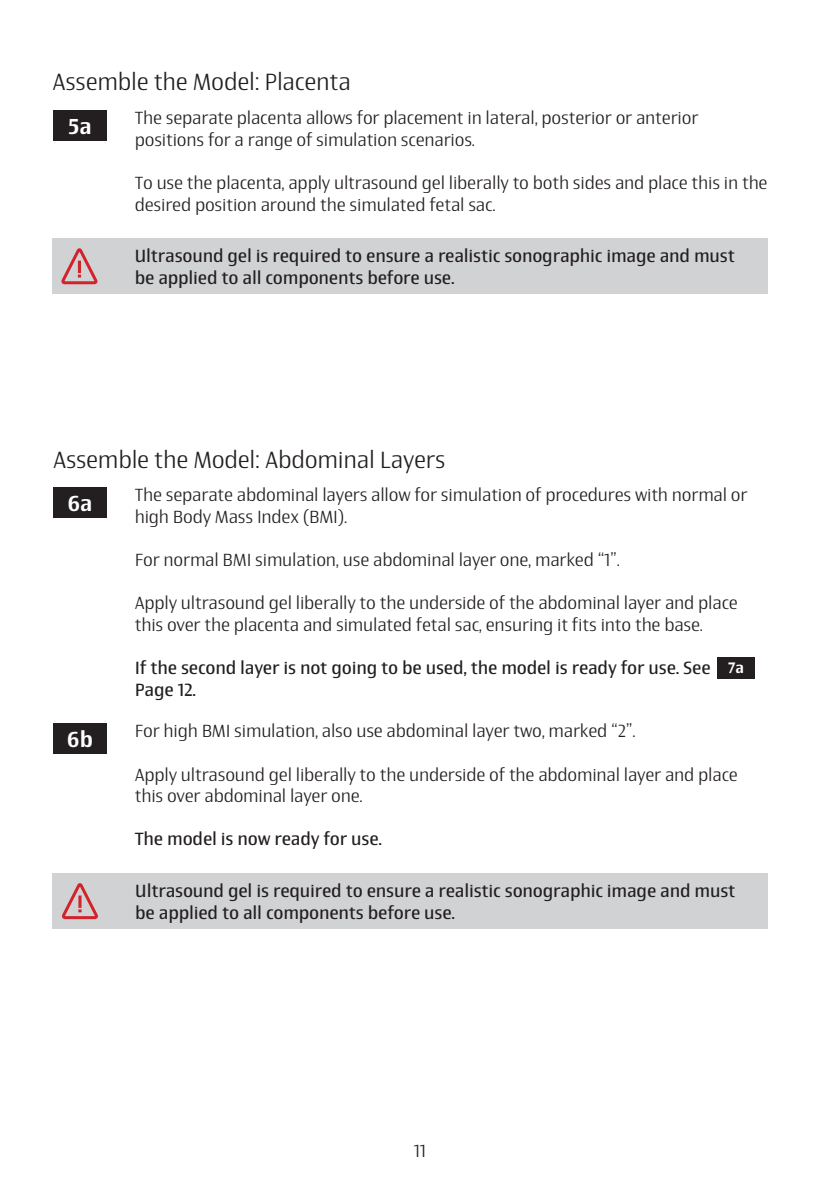
<style>
.page{position:relative;width:840px;height:1191px;background:#fff}
.page>*{position:absolute;margin:0;border:0;box-sizing:border-box;transform-origin:0 0}
.t1{font:300 24px "Newbery Sans Pro";letter-spacing:-.01em;color:#231f20}
.t2{font:500 22px "Newbery Sans Pro";color:#fff}
.t3{font:300 18px/21.6px "Newbery Sans Pro";letter-spacing:-.01em;color:#231f20}
.t4{font:18px/21.6px "Newbery Sans Pro";letter-spacing:-.01em;color:#231f20}
.t5{font:500 15.4px "Newbery Sans Pro";color:#fff}
</style>
<div class="page">
<div style="left:53px;top:110px;width:54px;height:31px;background:#231f20"></div>
<div style="left:53px;top:487px;width:54px;height:31px;background:#231f20"></div>
<div style="left:53px;top:723px;width:54px;height:31px;background:#231f20"></div>
<div style="left:716px;top:657px;width:38px;height:21px;background:#231f20"></div>
<div style="left:52px;top:238px;width:715px;height:56px;background:#d1d2d4"></div>
<svg style="left:61px;top:248px;width:37px;height:37px"></svg>
<div style="left:53px;top:873px;width:714px;height:55px;background:#d1d2d4"></div>
<svg style="left:62px;top:883px;width:36px;height:37px"></svg>
<h1 class="t1" style="left:52px;top:67px;width:300px">Assemble the Model: Placenta</h1>
<p class="t2" style="left:68px;top:112px;width:25px">5a</p>
<p class="t3" style="left:135px;top:107px;width:565px">The separate placenta allows for placement in lateral, posterior or anterior positions for a range of simulation scenarios.</p>
<p class="t3" style="left:135px;top:172px;width:634px">To use the placenta, apply ultrasound gel liberally to both sides and place this in the desired position around the simulated fetal sac.</p>
<p class="t4" style="left:135px;top:245px;width:601px">Ultrasound gel is required to ensure a realistic sonographic image and must be applied to all components before use.</p>
<h1 class="t1" style="left:53px;top:444px;width:393px">Assemble the Model: Abdominal Layers</h1>
<p class="t2" style="left:67px;top:489px;width:27px">6a</p>
<p class="t3" style="left:135px;top:484px;width:614px">The separate abdominal layers allow for simulation of procedures with normal or high Body Mass Index (BMI).</p>
<p class="t3" style="left:135px;top:549px;width:486px">For normal BMI simulation, use abdominal layer one, marked “1”.</p>
<p class="t3" style="left:135px;top:592px;width:604px">Apply ultrasound gel liberally to the underside of the abdominal layer and place this over the placenta and simulated fetal sac, ensuring it fits into the base.</p>
<p class="t4" style="left:135px;top:657px;width:577px">If the second layer is not going to be used, the model is ready for use. See<br>Page 12.</p>
<p class="t3" style="left:135px;top:720px;width:502px">For high BMI simulation, also use abdominal layer two, marked “2”.</p>
<p class="t3" style="left:135px;top:763px;width:604px">Apply ultrasound gel liberally to the underside of the abdominal layer and place this over abdominal layer one.</p>
<p class="t4" style="left:135px;top:828px;width:248px">The model is now ready for use.</p>
<p class="t5" style="left:727px;top:658px;width:17px">7a</p>
<p class="t2" style="left:67px;top:725px;width:28px">6b</p>
<p class="t4" style="left:135px;top:879px;width:601px">Ultrasound gel is required to ensure a realistic sonographic image and must be applied to all components before use.</p>
<p class="t3" style="left:413px;top:1140px;width:14px">11</p>
</div>
